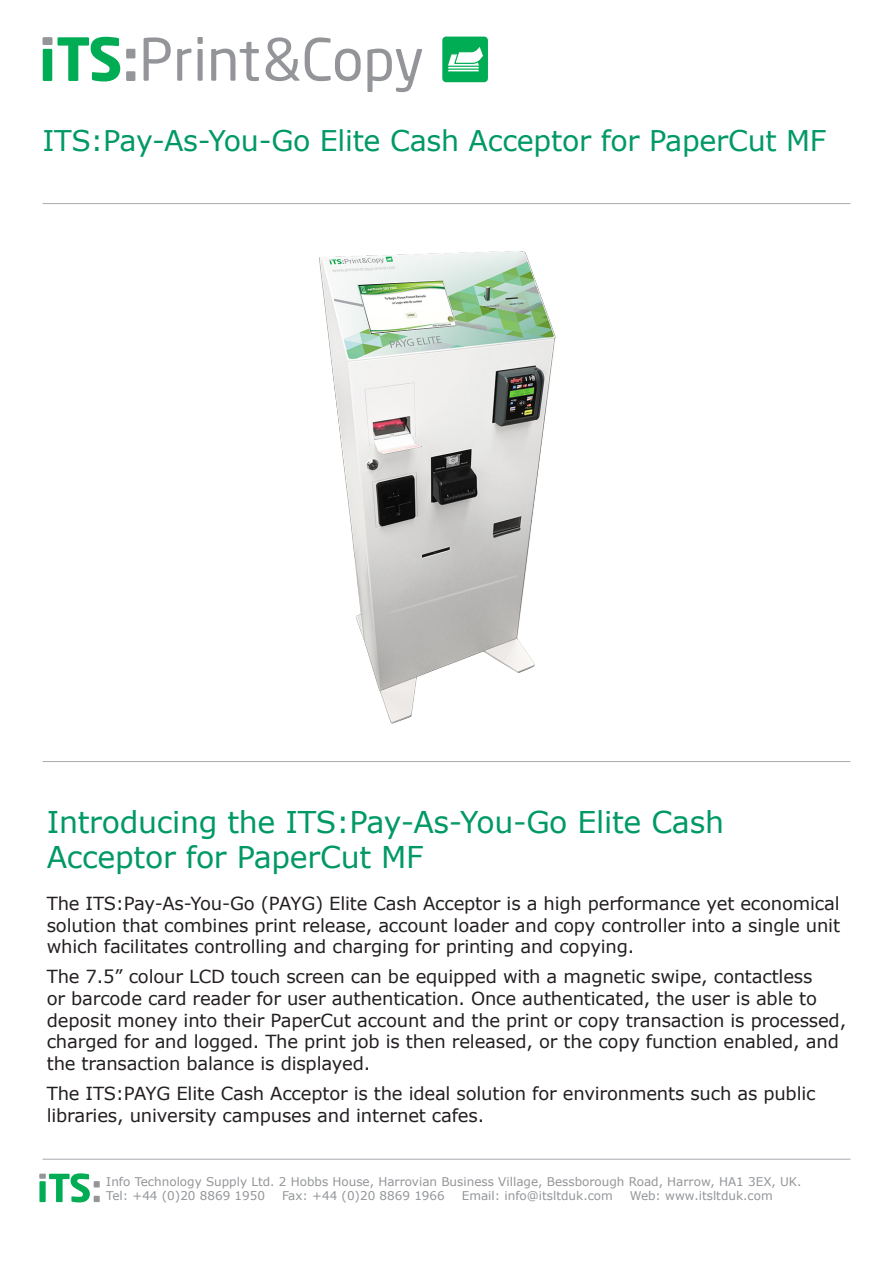
<style>
.page{position:relative;width:893px;height:1263px;background:#fff}
.page>*{position:absolute;margin:0;border:0;box-sizing:border-box;transform-origin:0 0}
.Stand_First{font:30px/34.5px "Verdana";letter-spacing:-.01em;color:#096}
.t1{font:28.5px "Verdana";letter-spacing:-.01em;color:#096}
.Sub_Head{font:18px/21.6px "Verdana";letter-spacing:-.01em;color:#231f20}
.t2{font:12px "Verdana";color:#939598}
</style>
<div class="page">
<hr style="left:43px;top:1159px;width:807px;height:1px;background:#a8a9ad">
<hr style="left:43px;top:761px;width:807px;height:1px;background:#a8a9ad">
<hr style="left:43px;top:203px;width:807px;height:1px;background:#a8a9ad">
<div style="left:442px;top:37px;width:46px;height:45px;background:#00ad55;border-radius:4px"></div>
<svg style="left:448px;top:47px;width:35px;height:25px"></svg>
<svg style="left:144px;top:37px;width:27px;height:44px"></svg>
<svg style="left:177px;top:49px;width:14px;height:32px"></svg>
<svg style="left:197px;top:37px;width:6px;height:44px"></svg>
<svg style="left:211px;top:42px;width:48px;height:39px"></svg>
<svg style="left:266px;top:37px;width:95px;height:44px"></svg>
<svg style="left:367px;top:49px;width:55px;height:43px"></svg>
<div style="left:43px;top:49px;width:9px;height:32px;background:#00ad55"></div>
<svg style="left:58px;top:37px;width:62px;height:44px"></svg>
<svg style="left:126px;top:49px;width:9px;height:32px"></svg>
<div style="left:43px;top:37px;width:10px;height:8px;background:#939598"></div>
<div style="left:39px;top:1181px;width:7px;height:21px;background:#00ad55"></div>
<svg style="left:49px;top:1173px;width:51px;height:29px"></svg>
<div style="left:39px;top:1173px;width:7px;height:6px;background:#939598"></div>
<img style="left:319px;top:251px;width:237px;height:473px">
<p class="t1" style="left:43px;top:121px;width:785px">ITS:Pay-As-You-Go Elite Cash Acceptor for PaperCut MF</p>
<p class="Stand_First" style="left:47px;top:804px;width:679px">Introducing the ITS:Pay-As-You-Go Elite Cash<br>Acceptor for PaperCut MF</p>
<p class="Sub_Head" style="left:47px;top:893px;width:795px;text-align:justify">The ITS:Pay-As-You-Go (PAYG) Elite Cash Acceptor is a high performance yet economical solution that combines print release, account loader and copy controller into a single unit which facilitates controlling and charging for printing and copying.</p>
<p class="Sub_Head" style="left:47px;top:966px;width:801px">The 7.5” colour LCD touch screen can be equipped with a magnetic swipe, contactless<br>or barcode card reader for user authentication. Once authenticated, the user is able to deposit money into their PaperCut account and the print or copy transaction is processed, charged for and logged. The print job is then released, or the copy function enabled, and the transaction balance is displayed.</p>
<p class="Sub_Head" style="left:47px;top:1082px;width:770px">The ITS:PAYG Elite Cash Acceptor is the ideal solution for environments such as public libraries, university campuses and internet cafes.</p>
<p class="t2" style="left:106px;top:1173px;width:697px">Info Technology Supply Ltd. 2 Hobbs House, Harrovian Business Village, Bessborough Road, Harrow, HA1 3EX, UK.</p>
<p class="t2" style="left:106px;top:1188px;width:160px">Tel: +44 (0)20 8869 1950</p>
<p class="t2" style="left:282px;top:1188px;width:164px">Fax: +44 (0)20 8869 1966</p>
<p class="t2" style="left:462px;top:1188px;width:153px">Email: info@itsltduk.com</p>
<p class="t2" style="left:630px;top:1188px;width:144px">Web: www.itsltduk.com</p>
</div>
